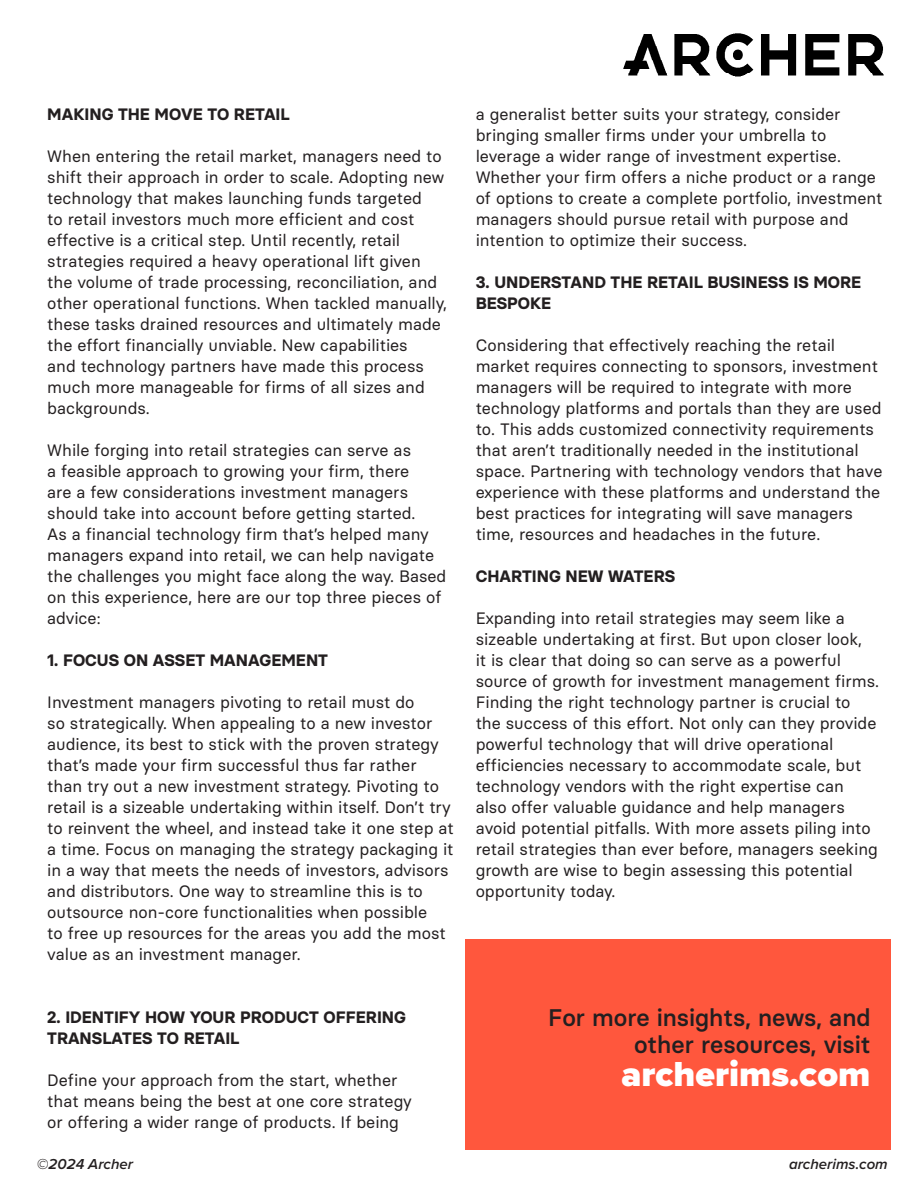
<style>
.page{position:relative;width:918px;height:1188px;background:#fff}
.page>*{position:absolute;margin:0;border:0;box-sizing:border-box;transform-origin:0 0}
.t1{font:900 36px "Proxima Nova";color:#fff}
.t2{font:500 24px/27px "Basier Circle";color:#231f20;text-align:right}
.t3{font:16.5px/21px "Basier Circle";color:#231f20}
.t4{font:700 16.5px/21px "Basier Circle";color:#231f20}
.t5{font:italic 600 15px "Proxima Nova";color:#231f20}
</style>
<div class="page">
<img style="left:624px;top:33px;width:259px;height:44px">
<div style="left:466px;top:940px;width:425px;height:210px;background:#ff573d"></div>
<p class="t4" style="left:47px;top:103px;width:244px">MAKING THE MOVE TO RETAIL</p>
<p class="t3" style="left:47px;top:145px;width:401px">When entering the retail market, managers need to shift their approach in order to scale. Adopting new technology that makes launching funds targeted<br>to retail investors much more efficient and cost effective is a critical step. Until recently, retail strategies required a heavy operational lift given the volume of trade processing, reconciliation, and other operational functions. When tackled manually, these tasks drained resources and ultimately made the effort financially unviable. New capabilities<br>and technology partners have made this process much more manageable for firms of all sizes and backgrounds.</p>
<p class="t3" style="left:47px;top:439px;width:401px">While forging into retail strategies can serve as<br>a feasible approach to growing your firm, there<br>are a few considerations investment managers should take into account before getting started.<br>As a financial technology firm that’s helped many managers expand into retail, we can help navigate the challenges you might face along the way. Based on this experience, here are our top three pieces of advice:</p>
<p class="t4" style="left:47px;top:649px;width:282px">1. FOCUS ON ASSET MANAGEMENT</p>
<p class="t3" style="left:47px;top:691px;width:408px">Investment managers pivoting to retail must do<br>so strategically. When appealing to a new investor audience, its best to stick with the proven strategy that’s made your firm successful thus far rather than try out a new investment strategy. Pivoting to retail is a sizeable undertaking within itself. Don’t try to reinvent the wheel, and instead take it one step at a time. Focus on managing the strategy packaging it in a way that meets the needs of investors, advisors and distributors. One way to streamline this is to outsource non-core functionalities when possible<br>to free up resources for the areas you add the most value as an investment manager.</p>
<p class="t4" style="left:47px;top:1006px;width:360px">2. IDENTIFY HOW YOUR PRODUCT OFFERING<br>TRANSLATES TO RETAIL</p>
<p class="t3" style="left:47px;top:1069px;width:366px">Define your approach from the start, whether that means being the best at one core strategy or offering a wider range of products. If being</p>
<p class="t3" style="left:476px;top:103px;width:408px">a generalist better suits your strategy, consider bringing smaller firms under your umbrella to leverage a wider range of investment expertise.<br>Whether your firm offers a niche product or a range of options to create a complete portfolio, investment managers should pursue retail with purpose and intention to optimize their success.</p>
<p class="t4" style="left:476px;top:271px;width:387px">3. UNDERSTAND THE RETAIL BUSINESS IS MORE<br>BESPOKE</p>
<p class="t3" style="left:476px;top:334px;width:408px">Considering that effectively reaching the retail market requires connecting to sponsors, investment managers will be required to integrate with more technology platforms and portals than they are used to. This adds customized connectivity requirements that aren’t traditionally needed in the institutional space. Partnering with technology vendors that have experience with these platforms and understand the best practices for integrating will save managers time, resources and headaches in the future.</p>
<p class="t4" style="left:476px;top:565px;width:201px">CHARTING NEW WATERS</p>
<p class="t3" style="left:476px;top:607px;width:405px">Expanding into retail strategies may seem like a sizeable undertaking at first. But upon closer look,<br>it is clear that doing so can serve as a powerful source of growth for investment management firms.<br>Finding the right technology partner is crucial to the success of this effort. Not only can they provide powerful technology that will drive operational efficiencies necessary to accommodate scale, but technology vendors with the right expertise can<br>also offer valuable guidance and help managers avoid potential pitfalls. With more assets piling into retail strategies than ever before, managers seeking growth are wise to begin assessing this potential opportunity today.</p>
<p class="t2" style="left:548px;top:1004px;width:324px">For more insights, news, and other resources, visit</p>
<p class="t1" style="left:621px;top:1047px;width:251px">archerims.com</p>
<p class="t5" style="left:37px;top:1152px;width:98px">©2024 Archer</p>
<p class="t5" style="left:789px;top:1152px;width:100px">archerims.com</p>
</div>
